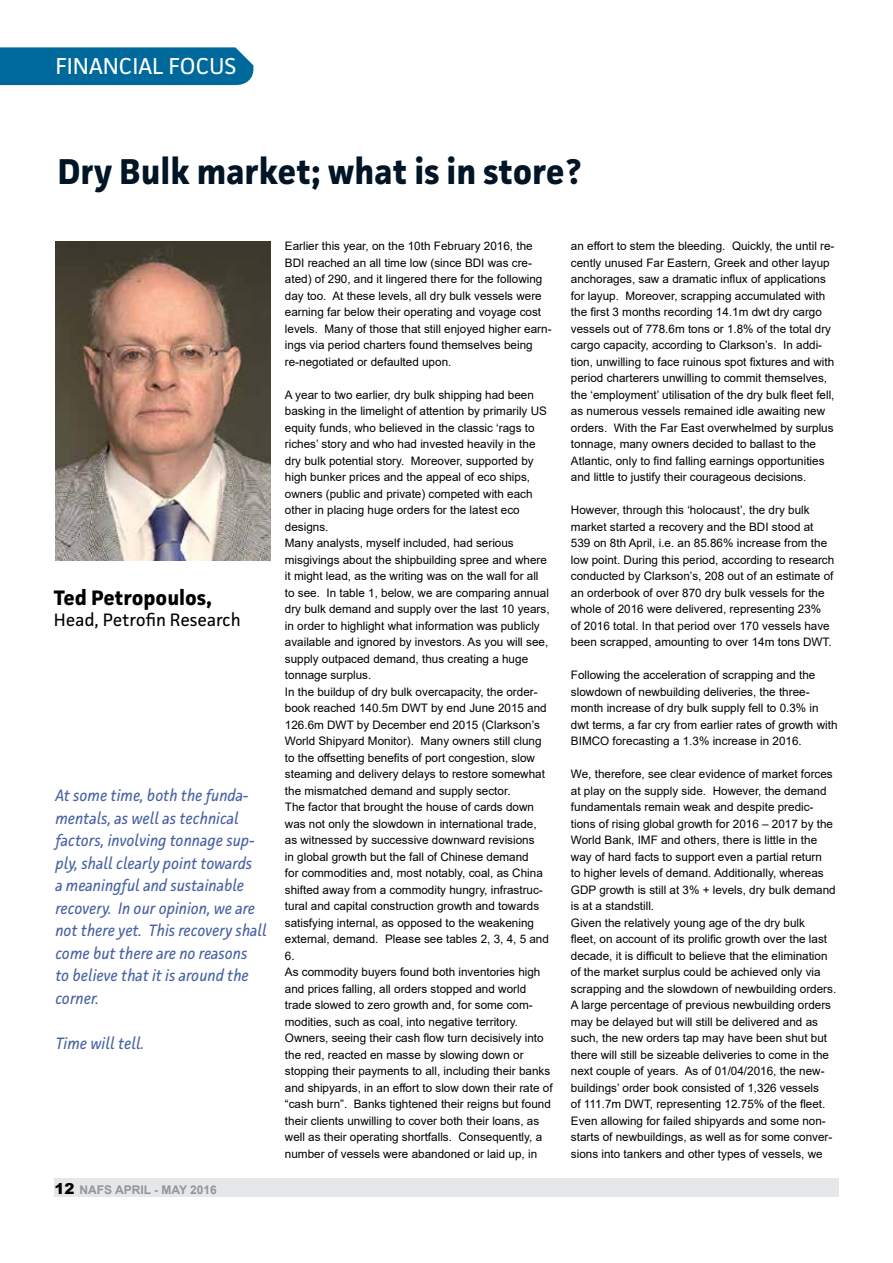
<style>
.page{position:relative;width:893px;height:1263px;background:#fff}
.page>*{position:absolute;margin:0;border:0;box-sizing:border-box;transform-origin:0 0}
.t1{font:700 36px "Facit";color:#011526}
.t2{font:23.1px "Facit";color:#fff}
.t3{font:700 21px "Facit";color:#000}
.t4{font:18px "Facit";letter-spacing:-.005em;color:#000}
.t5{font:italic 16.5px/22.5px "Facit";color:#4862a3;scale:.96 1}
.t6{font:700 12px "Arial";color:#939598}
.t7{font:11.7px/16.5px "Arial";color:#000}
.s1{font-weight:900;font-size:15px;color:#000}
</style>
<div class="page">
<div style="left:54px;top:1179px;width:784px;height:18px;background:#e6e7e8"></div>
<img style="left:55px;top:242px;width:216px;height:318px">
<div style="left:0;top:47px;width:253px;height:38px;background:#00699c"></div>
<h2 class="t2" style="left:55px;top:52px;width:183px">FINANCIAL FOCUS</h2>
<h1 class="t1" style="left:58px;top:149px;width:525px">Dry Bulk market; what is in store?</h1>
<h3 class="t3" style="left:54px;top:584px;width:160px">Ted Petropoulos,</h3>
<h3 class="t4" style="left:54px;top:609px;width:188px">Head, Petrofin Research</h3>
<p class="t5" style="left:55px;top:784px;width:222px">At some time, both the funda&shy;mentals, as well as technical factors, involving tonnage sup&shy;ply, shall clearly point towards<br>a meaningful and sustainable recovery. In our opinion, we are not there yet. This recovery shall come but there are no reasons<br>to believe that it is around the corner.</p>
<h3 class="t5" style="left:55px;top:1031px;width:94px">Time will tell.</h3>
<p class="t6" style="left:54px;top:1182px;width:164px"><span class="s1">12</span> NAFS APRIL - MAY 2016</p>
<p class="t7" style="left:285px;top:238px;width:268px">Earlier this year, on the 10th February 2016, the BDI reached an all time low (since BDI was cre&shy;ated) of 290, and it lingered there for the following day too. At these levels, all dry bulk vessels were earning far below their operating and voyage cost levels. Many of those that still enjoyed higher earn&shy;ings via period charters found themselves being re-negotiated or defaulted upon.</p>
<p class="t7" style="left:285px;top:386px;width:269px">A year to two earlier, dry bulk shipping had been basking in the limelight of attention by primarily US equity funds, who believed in the classic ‘rags to riches’ story and who had invested heavily in the dry bulk potential story. Moreover, supported by high bunker prices and the appeal of eco ships, owners (public and private) competed with each other in placing huge orders for the latest eco designs.<br>Many analysts, myself included, had serious misgivings about the shipbuilding spree and where it might lead, as the writing was on the wall for all<br>to see. In table 1, below, we are comparing annual dry bulk demand and supply over the last 10 years, in order to highlight what information was publicly available and ignored by investors. As you will see, supply outpaced demand, thus creating a huge tonnage surplus.<br>In the buildup of dry bulk overcapacity, the order&shy;book reached 140.5m DWT by end June 2015 and 126.6m DWT by December end 2015 (Clarkson’s World Shipyard Monitor). Many owners still clung to the offsetting benefits of port congestion, slow steaming and delivery delays to restore somewhat the mismatched demand and supply sector.<br>The factor that brought the house of cards down was not only the slowdown in international trade,<br>as witnessed by successive downward revisions<br>in global growth but the fall of Chinese demand<br>for commodities and, most notably, coal, as China shifted away from a commodity hungry, infrastruc&shy;tural and capital construction growth and towards satisfying internal, as opposed to the weakening external, demand. Please see tables 2, 3, 4, 5 and 6.<br>As commodity buyers found both inventories high and prices falling, all orders stopped and world trade slowed to zero growth and, for some com&shy;modities, such as coal, into negative territory.<br>Owners, seeing their cash flow turn decisively into the red, reacted en masse by slowing down or stopping their payments to all, including their banks and shipyards, in an effort to slow down their rate of “cash burn”. Banks tightened their reigns but found their clients unwilling to cover both their loans, as well as their operating shortfalls. Consequently, a number of vessels were abandoned or laid up, in</p>
<p class="t7" style="left:571px;top:238px;width:265px">an effort to stem the bleeding. Quickly, the until re&shy;cently unused Far Eastern, Greek and other layup anchorages, saw a dramatic influx of applications for layup. Moreover, scrapping accumulated with the first 3 months recording 14.1m dwt dry cargo vessels out of 778.6m tons or 1.8% of the total dry cargo capacity, according to Clarkson’s. In addi&shy;tion, unwilling to face ruinous spot fixtures and with period charterers unwilling to commit themselves, the ‘employment’ utilisation of the dry bulk fleet fell, as numerous vessels remained idle awaiting new orders. With the Far East overwhelmed by surplus tonnage, many owners decided to ballast to the Atlantic, only to find falling earnings opportunities and little to justify their courageous decisions.</p>
<p class="t7" style="left:571px;top:502px;width:265px">However, through this ‘holocaust’, the dry bulk market started a recovery and the BDI stood at 539 on 8th April, i.e. an 85.86% increase from the low point. During this period, according to research conducted by Clarkson’s, 208 out of an estimate of an orderbook of over 870 dry bulk vessels for the whole of 2016 were delivered, representing 23%<br>of 2016 total. In that period over 170 vessels have been scrapped, amounting to over 14m tons DWT.</p>
<p class="t7" style="left:571px;top:667px;width:268px">Following the acceleration of scrapping and the slowdown of newbuilding deliveries, the three&shy;month increase of dry bulk supply fell to 0.3% in dwt terms, a far cry from earlier rates of growth with BIMCO forecasting a 1.3% increase in 2016.</p>
<p class="t7" style="left:571px;top:766px;width:267px">We, therefore, see clear evidence of market forces at play on the supply side. However, the demand fundamentals remain weak and despite predic&shy;tions of rising global growth for 2016 – 2017 by the World Bank, IMF and others, there is little in the way of hard facts to support even a partial return<br>to higher levels of demand. Additionally, whereas GDP growth is still at 3% + levels, dry bulk demand is at a standstill.<br>Given the relatively young age of the dry bulk<br>fleet, on account of its prolific growth over the last decade, it is difficult to believe that the elimination of the market surplus could be achieved only via scrapping and the slowdown of newbuilding orders.<br>A large percentage of previous newbuilding orders may be delayed but will still be delivered and as such, the new orders tap may have been shut but there will still be sizeable deliveries to come in the next couple of years. As of 01/04/2016, the new&shy;buildings’ order book consisted of 1,326 vessels<br>of 111.7m DWT, representing 12.75% of the fleet.<br>Even allowing for failed shipyards and some non&shy;starts of newbuildings, as well as for some conver&shy;sions into tankers and other types of vessels, we</p>
</div>
